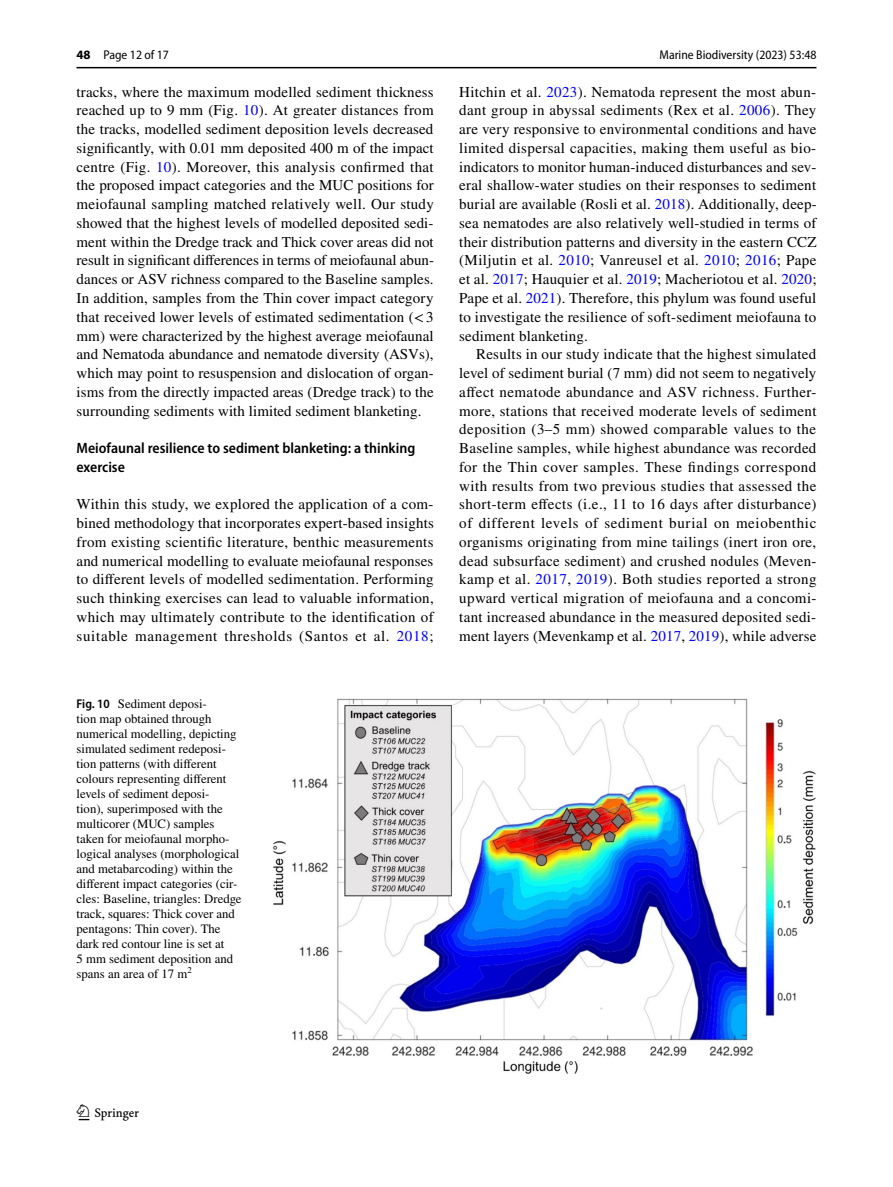
<style>
.page{position:relative;width:893px;height:1187px;background:#fff}
.page>*{position:absolute;margin:0;border:0;box-sizing:border-box;transform-origin:0 0}
.t1{font:22.5px "Springnew Regular 2";color:#000}
.t2{font:15px/18.8px "STIX";letter-spacing:.015em;color:#000;text-align:justify}
.t3{font:600 semi-condensed 15px/18.8px "Myriad Pro";color:#000}
.t4{font:12.75px/15px "STIX";color:#000}
.t5{font:semi-condensed 12.75px "Myriad Pro";color:#000}
.s1{font-weight:700;font-stretch:normal}
.s2{color:#00f}
.s3{font-family:"Myriad Pro";font-weight:600;font-stretch:semi-condensed}
</style>
<div class="page">
<hr style="left:77px;top:67px;width:739px;height:1px;background:#000">
<img style="left:273px;top:698px;width:543px;height:375px">
<p class="t5" style="left:77px;top:48px;width:94px"><span class="s1">48</span> Page 12 of 17</p>
<p class="t2" style="left:77px;top:83px;width:359px">tracks, where the maximum modelled sediment thickness reached up to 9 mm (Fig. <span class="s2">10</span>). At greater distances from the tracks, modelled sediment deposition levels decreased significantly, with 0.01 mm deposited 400 m of the impact centre (Fig. <span class="s2">10</span>). Moreover, this analysis confirmed that the proposed impact categories and the MUC positions for meiofaunal sampling matched relatively well. Our study showed that the highest levels of modelled deposited sedi&shy;ment within the Dredge track and Thick cover areas did not result in significant differences in terms of meiofaunal abun&shy;dances or ASV richness compared to the Baseline samples.<br>In addition, samples from the Thin cover impact category that received lower levels of estimated sedimentation (&lt;3 mm) were characterized by the highest average meiofaunal and Nematoda abundance and nematode diversity (ASVs), which may point to resuspension and dislocation of organ&shy;isms from the directly impacted areas (Dredge track) to the surrounding sediments with limited sediment blanketing.</p>
<p class="t3" style="left:77px;top:439px;width:340px">Meiofaunal resilience to sediment blanketing: a thinking exercise</p>
<p class="t2" style="left:77px;top:496px;width:359px">Within this study, we explored the application of a com&shy;bined methodology that incorporates expert-based insights from existing scientific literature, benthic measurements and numerical modelling to evaluate meiofaunal responses to different levels of modelled sedimentation. Performing such thinking exercises can lead to valuable information, which may ultimately contribute to the identification of suitable management thresholds (Santos et al. <span class="s2">2018</span>;</p>
<p class="t4" style="left:77px;top:696px;width:167px"><span class="s3">Fig. 10</span> Sediment deposi-<br>tion map obtained through numerical modelling, depicting simulated sediment redeposi&shy;tion patterns (with different colours representing different levels of sediment deposi-<br>tion), superimposed with the multicorer (MUC) samples taken for meiofaunal morpho&shy;logical analyses (morphological and metabarcoding) within the different impact categories (cir&shy;cles: Baseline, triangles: Dredge track, squares: Thick cover and pentagons: Thin cover). The dark red contour line is set at<br>5 mm sediment deposition and spans an area of 17 m<sup>2</sup></p>
<p class="t5" style="left:659px;top:48px;width:158px">Marine Biodiversity (2023) 53:48</p>
<p class="t2" style="left:459px;top:83px;width:359px">Hitchin et al. <span class="s2">2023</span>). Nematoda represent the most abun&shy;dant group in abyssal sediments (Rex et al. <span class="s2">2006</span>). They are very responsive to environmental conditions and have limited dispersal capacities, making them useful as bio&shy;indicators to monitor human-induced disturbances and sev&shy;eral shallow-water studies on their responses to sediment burial are available (Rosli et al. <span class="s2">2018</span>). Additionally, deep&shy;sea nematodes are also relatively well-studied in terms of their distribution patterns and diversity in the eastern CCZ (Miljutin et al. <span class="s2">2010</span>; Vanreusel et al. <span class="s2">2010</span>; <span class="s2">2016</span>; Pape et al. <span class="s2">2017</span>; Hauquier et al. <span class="s2">2019</span>; Macheriotou et al. <span class="s2">2020</span>; Pape et al. <span class="s2">2021</span>). Therefore, this phylum was found useful to investigate the resilience of soft-sediment meiofauna to sediment blanketing.</p>
<p class="t2" style="left:459px;top:346px;width:359px;text-indent:17px">Results in our study indicate that the highest simulated level of sediment burial (7 mm) did not seem to negatively affect nematode abundance and ASV richness. Further&shy;more, stations that received moderate levels of sediment deposition (3–5 mm) showed comparable values to the Baseline samples, while highest abundance was recorded for the Thin cover samples. These findings correspond with results from two previous studies that assessed the short-term effects (i.e., 11 to 16 days after disturbance) of different levels of sediment burial on meiobenthic organisms originating from mine tailings (inert iron ore, dead subsurface sediment) and crushed nodules (Meven&shy;kamp et al. <span class="s2">2017</span>, <span class="s2">2019</span>). Both studies reported a strong upward vertical migration of meiofauna and a concomi&shy;tant increased abundance in the measured deposited sedi&shy;ment layers (Mevenkamp et al. <span class="s2">2017</span>, <span class="s2">2019</span>), while adverse</p>
<h1 class="t1" style="left:79px;top:1104px;width:62px">1 3</h1>
</div>
